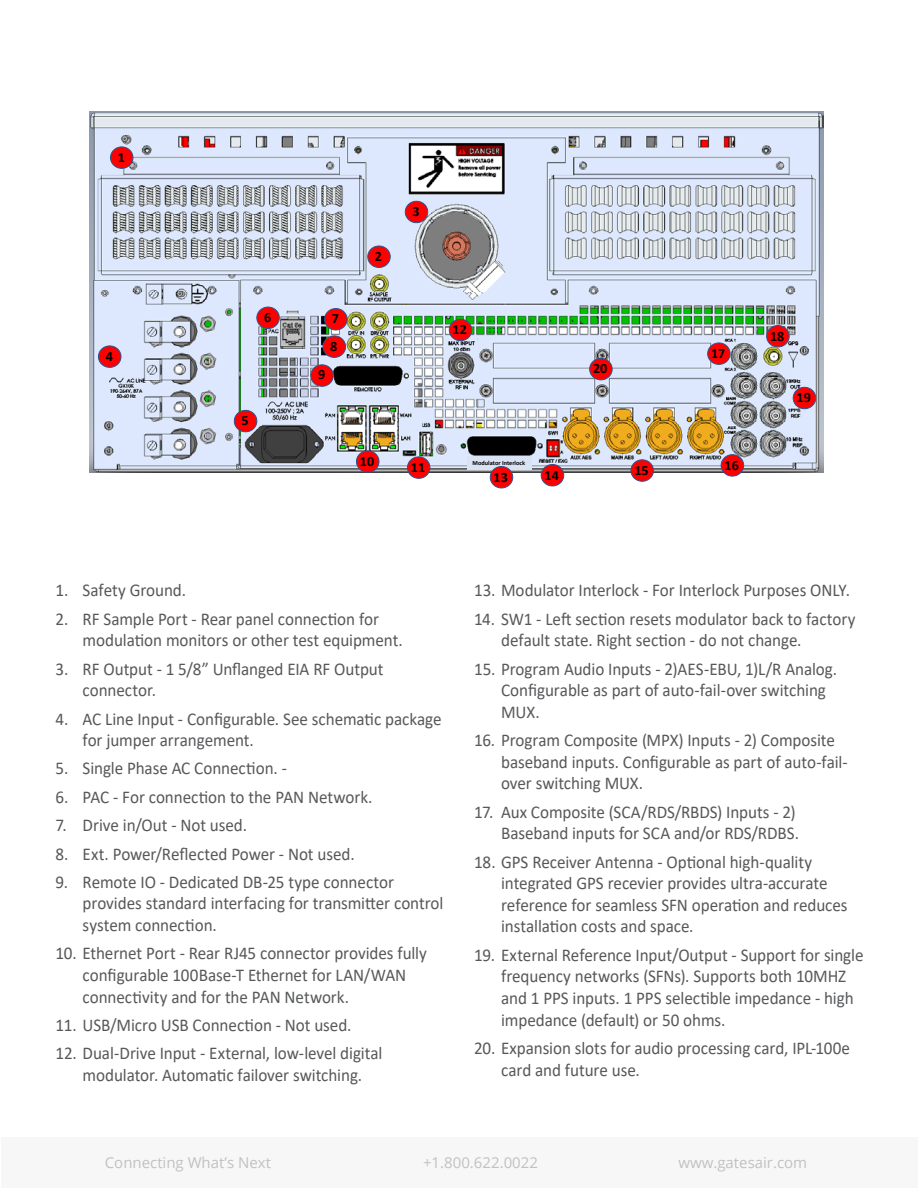
<style>
.page{position:relative;width:918px;height:1188px;background:#fff}
.page>*{position:absolute;margin:0;border:0;box-sizing:border-box;transform-origin:0 0}
.t1{font:18px/21.6px "Calibri";letter-spacing:-.005em;color:#57585a;scale:.95 1}
.t2{font:15px "Open Sans";color:#c1c1c1}
.t3{font:700 14.25px/27.5px "Calibri";color:#000}
.t4{font:700 6.3px "Calibri";color:#000}
</style>
<div class="page">
<img style="left:89px;top:112px;width:734px;height:361px">
<div style="left:111px;top:147px;width:22px;height:21px;background:#f00;border-radius:50%"></div>
<div style="left:110px;top:147px;width:23px;height:22px;border:1px solid #2f528f;border-radius:50%"></div>
<div style="left:368px;top:246px;width:22px;height:21px;background:#f00;border-radius:50%"></div>
<div style="left:367px;top:246px;width:24px;height:22px;border:1px solid #2f528f;border-radius:50%"></div>
<div style="left:405px;top:201px;width:23px;height:22px;background:#f00;border-radius:50%"></div>
<div style="left:405px;top:201px;width:23px;height:22px;border:1px solid #2f528f;border-radius:50%"></div>
<div style="left:98px;top:346px;width:23px;height:21px;background:#f00;border-radius:50%"></div>
<div style="left:98px;top:346px;width:23px;height:22px;border:1px solid #2f528f;border-radius:50%"></div>
<div style="left:234px;top:410px;width:23px;height:22px;background:#f00;border-radius:50%"></div>
<div style="left:234px;top:410px;width:23px;height:22px;border:1px solid #2f528f;border-radius:50%"></div>
<div style="left:257px;top:307px;width:22px;height:22px;background:#f00;border-radius:50%"></div>
<div style="left:256px;top:307px;width:24px;height:22px;border:1px solid #2f528f;border-radius:50%"></div>
<div style="left:325px;top:309px;width:22px;height:21px;background:#f00;border-radius:50%"></div>
<div style="left:324px;top:308px;width:24px;height:22px;border:1px solid #2f528f;border-radius:50%"></div>
<div style="left:323px;top:336px;width:23px;height:21px;background:#f00;border-radius:50%"></div>
<div style="left:323px;top:336px;width:23px;height:22px;border:1px solid #2f528f;border-radius:50%"></div>
<div style="left:311px;top:365px;width:22px;height:21px;background:#f00;border-radius:50%"></div>
<div style="left:310px;top:364px;width:24px;height:23px;border:1px solid #2f528f;border-radius:50%"></div>
<div style="left:356px;top:451px;width:23px;height:21px;background:#f00;border-radius:50%"></div>
<div style="left:356px;top:450px;width:23px;height:23px;border:1px solid #2f528f;border-radius:50%"></div>
<div style="left:767px;top:326px;width:22px;height:21px;background:#f00;border-radius:50%"></div>
<div style="left:766px;top:325px;width:24px;height:22px;border:1px solid #2f528f;border-radius:50%"></div>
<div style="left:407px;top:457px;width:23px;height:21px;background:#f00;border-radius:50%"></div>
<div style="left:407px;top:457px;width:23px;height:22px;border:1px solid #2f528f;border-radius:50%"></div>
<div style="left:449px;top:319px;width:23px;height:22px;background:#f00;border-radius:50%"></div>
<div style="left:449px;top:319px;width:23px;height:22px;border:1px solid #2f528f;border-radius:50%"></div>
<div style="left:541px;top:465px;width:23px;height:21px;background:#f00;border-radius:50%"></div>
<div style="left:541px;top:464px;width:23px;height:22px;border:1px solid #2f528f;border-radius:50%"></div>
<div style="left:708px;top:343px;width:22px;height:21px;background:#f00;border-radius:50%"></div>
<div style="left:707px;top:343px;width:24px;height:22px;border:1px solid #2f528f;border-radius:50%"></div>
<div style="left:721px;top:455px;width:23px;height:21px;background:#f00;border-radius:50%"></div>
<div style="left:721px;top:454px;width:23px;height:22px;border:1px solid #2f528f;border-radius:50%"></div>
<div style="left:631px;top:460px;width:22px;height:21px;background:#f00;border-radius:50%"></div>
<div style="left:631px;top:459px;width:23px;height:23px;border:1px solid #2f528f;border-radius:50%"></div>
<div style="left:793px;top:387px;width:23px;height:22px;background:#f00;border-radius:50%"></div>
<div style="left:793px;top:387px;width:23px;height:22px;border:1px solid #2f528f;border-radius:50%"></div>
<div style="left:590px;top:358px;width:22px;height:22px;background:#f00;border-radius:50%"></div>
<div style="left:589px;top:358px;width:24px;height:22px;border:1px solid #2f528f;border-radius:50%"></div>
<div style="left:467px;top:456px;width:65px;height:13px;background:#dae3f3"></div>
<div style="left:490px;top:467px;width:23px;height:21px;background:#f00;border-radius:50%"></div>
<div style="left:490px;top:466px;width:23px;height:22px;border:1px solid #2f528f;border-radius:50%"></div>
<div style="left:1px;top:1138px;width:917px;height:50px;background:#f7f7f7"></div>
<p class="t3" style="left:118px;top:143px;width:9px">1</p>
<p class="t3" style="left:106px;top:342px;width:9px">4</p>
<p class="t3" style="left:242px;top:406px;width:9px">5</p>
<p class="t3" style="left:264px;top:303px;width:9px">6</p>
<p class="t3" style="left:330px;top:305px;width:10px">7<br>8</p>
<p class="t3" style="left:318px;top:361px;width:9px">9</p>
<p class="t3" style="left:375px;top:242px;width:9px">2</p>
<p class="t3" style="left:360px;top:447px;width:16px">10</p>
<p class="t3" style="left:412px;top:197px;width:9px">3</p>
<p class="t3" style="left:453px;top:316px;width:16px">12</p>
<p class="t3" style="left:411px;top:453px;width:16px">11</p>
<p class="t4" style="left:473px;top:458px;width:54px">Modulator Interlock</p>
<p class="t3" style="left:494px;top:463px;width:16px">13</p>
<p class="t3" style="left:545px;top:461px;width:16px">14</p>
<p class="t3" style="left:593px;top:355px;width:16px">20</p>
<p class="t3" style="left:634px;top:456px;width:16px">15</p>
<p class="t3" style="left:711px;top:339px;width:16px">17</p>
<p class="t3" style="left:725px;top:451px;width:16px">16</p>
<p class="t3" style="left:770px;top:322px;width:16px">18</p>
<p class="t3" style="left:797px;top:384px;width:16px">19</p>
<p class="t1" style="left:56px;top:579px;width:139px">1. Safety Ground.</p>
<p class="t1" style="left:83px;top:607px;width:338px;text-indent:-27px">2. RF Sample Port - Rear panel connection for modulation monitors or other test equipment.</p>
<p class="t1" style="left:83px;top:657px;width:318px;text-indent:-27px">3. RF Output - 1 5/8” Unflanged EIA RF Output connector.</p>
<p class="t1" style="left:83px;top:707px;width:379px;text-indent:-27px">4. AC Line Input - Configurable. See schematic package for jumper arrangement.</p>
<p class="t1" style="left:56px;top:757px;width:245px">5. Single Phase AC Connection. -</p>
<p class="t1" style="left:56px;top:786px;width:335px">6. PAC - For connection to the PAN Network.</p>
<p class="t1" style="left:56px;top:814px;width:203px">7. Drive in/Out - Not used.</p>
<p class="t1" style="left:56px;top:842px;width:316px">8. Ext. Power/Reflected Power - Not used.</p>
<p class="t1" style="left:83px;top:871px;width:381px;text-indent:-27px">9. Remote IO - Dedicated DB-25 type connector provides standard interfacing for transmitter control system connection.</p>
<p class="t1" style="left:83px;top:942px;width:364px;text-indent:-27px">10. Ethernet Port - Rear RJ45 connector provides fully configurable 100Base-T Ethernet for LAN/WAN connectivity and for the PAN Network.</p>
<p class="t1" style="left:56px;top:1014px;width:313px">11. USB/Micro USB Connection - Not used.</p>
<p class="t1" style="left:56px;top:1042px;width:346px;text-align:center">12. Dual-Drive Input - External, low-level digital modulator. Automatic failover switching.</p>
<p class="t1" style="left:474px;top:579px;width:397px">13. Modulator Interlock - For Interlock Purposes ONLY.</p>
<p class="t1" style="left:501px;top:607px;width:375px;text-indent:-27px">14. SW1 - Left section resets modulator back to factory default state. Right section - do not change.</p>
<p class="t1" style="left:501px;top:657px;width:355px;text-indent:-27px">15. Program Audio Inputs - 2)AES-EBU, 1)L/R Analog.<br>Configurable as part of auto-fail-over switching<br>MUX.</p>
<p class="t1" style="left:501px;top:729px;width:366px;text-indent:-27px">16. Program Composite (MPX) Inputs - 2) Composite baseband inputs. Configurable as part of auto-fail&shy;over switching MUX.</p>
<p class="t1" style="left:474px;top:800px;width:344px;text-align:right">17. Aux Composite (SCA/RDS/RBDS) Inputs - 2)<br>Baseband inputs for SCA and/or RDS/RDBS.</p>
<p class="t1" style="left:501px;top:850px;width:366px;text-indent:-27px">18. GPS Receiver Antenna - Optional high-quality integrated GPS recevier provides ultra-accurate reference for seamless SFN operation and reduces installation costs and space.</p>
<p class="t1" style="left:501px;top:944px;width:383px;text-indent:-27px">19. External Reference Input/Output - Support for single frequency networks (SFNs). Supports both 10MHZ and 1 PPS inputs. 1 PPS selectible impedance - high impedance (default) or 50 ohms.</p>
<p class="t1" style="left:501px;top:1037px;width:369px;text-indent:-27px">20. Expansion slots for audio processing card, IPL-100e card and future use.</p>
<p class="t2" style="left:105px;top:1152px;width:168px">Connecting What’s Next</p>
<p class="t2" style="left:423px;top:1152px;width:116px">+1.800.622.0022</p>
<p class="t2" style="left:678px;top:1152px;width:130px">www.gatesair.com</p>
</div>
